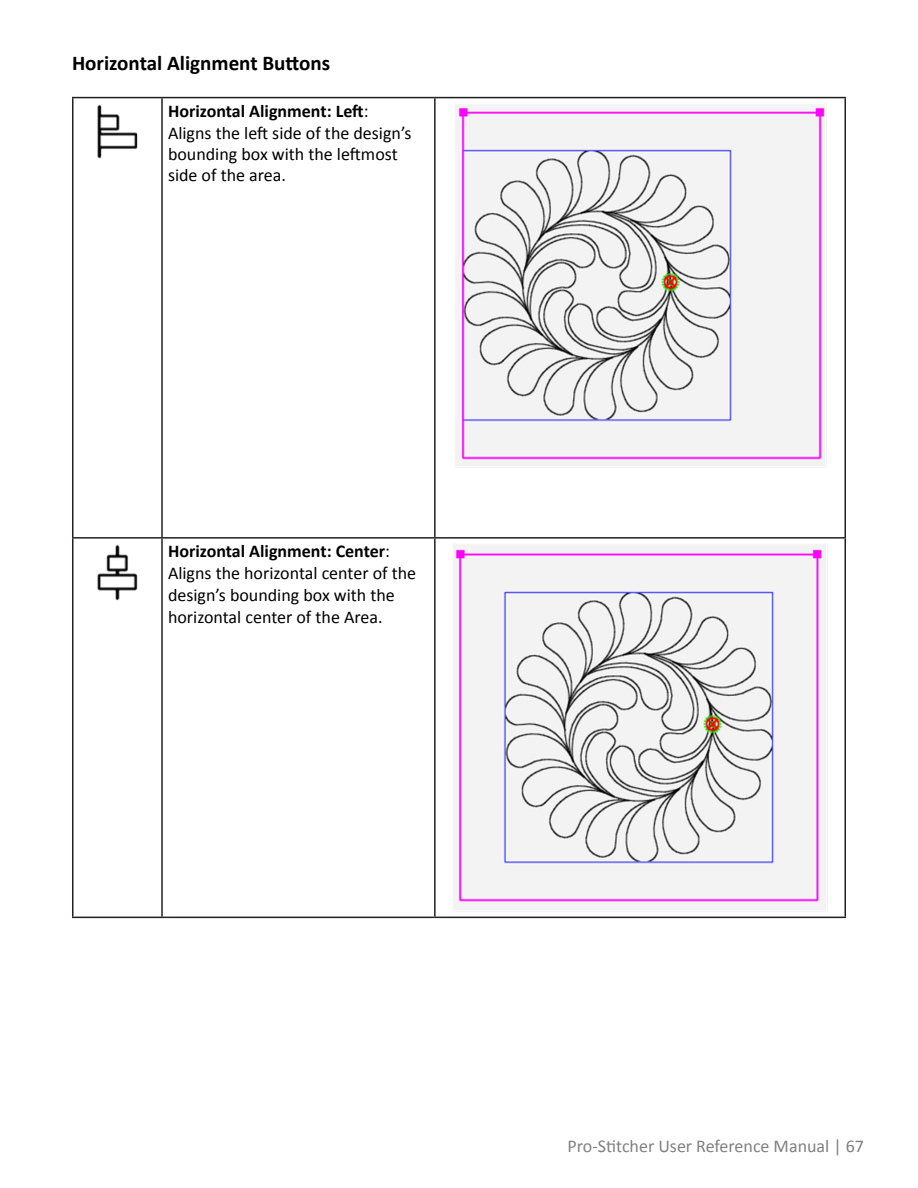
<style>
.page{position:relative;width:918px;height:1188px;background:#fff}
.page>*{position:absolute;margin:0;border:0;box-sizing:border-box;transform-origin:0 0}
.t1{font:700 21px "Calibri";color:#000}
.t2{font:18px/21.9px "Calibri";color:#000}
.t3{font:18px "Calibri";color:#808080}
.t4{font:700 18px "Calibri";color:#000}
.s1{font-weight:400}
.s2{font-weight:700}
</style>
<div class="page">
<hr style="left:72px;top:97px;width:90px;height:1px;background:#231f20">
<hr style="left:72px;top:98px;width:2px;height:439px;background:#231f20">
<hr style="left:162px;top:97px;width:273px;height:1px;background:#231f20">
<hr style="left:161px;top:98px;width:2px;height:439px;background:#231f20">
<hr style="left:435px;top:97px;width:411px;height:1px;background:#231f20">
<hr style="left:434px;top:98px;width:2px;height:439px;background:#231f20">
<hr style="left:844px;top:98px;width:2px;height:439px;background:#231f20">
<hr style="left:72px;top:537px;width:90px;height:2px;background:#231f20">
<hr style="left:72px;top:539px;width:2px;height:378px;background:#231f20">
<hr style="left:162px;top:537px;width:273px;height:2px;background:#231f20">
<hr style="left:161px;top:539px;width:2px;height:378px;background:#231f20">
<hr style="left:435px;top:537px;width:411px;height:2px;background:#231f20">
<hr style="left:434px;top:539px;width:2px;height:378px;background:#231f20">
<hr style="left:844px;top:539px;width:2px;height:378px;background:#231f20">
<hr style="left:72px;top:917px;width:90px;height:1px;background:#231f20">
<hr style="left:162px;top:917px;width:273px;height:1px;background:#231f20">
<hr style="left:435px;top:917px;width:411px;height:1px;background:#231f20">
<img style="left:97px;top:105px;width:41px;height:54px">
<img style="left:455px;top:104px;width:370px;height:362px">
<img style="left:97px;top:545px;width:41px;height:56px">
<img style="left:453px;top:544px;width:375px;height:366px">
<p class="t1" style="left:72px;top:49px;width:260px">Horizontal Alignment Buttons</p>
<p class="t4" style="left:168px;top:100px;width:202px">Horizontal Alignment: Left<span class="s1">:</span></p>
<p class="t2" style="left:168px;top:123px;width:245px;line-height:20.9px">Aligns the left side of the design’s bounding box with the leftmost side of the area.</p>
<p class="t2" style="left:168px;top:540px;width:250px"><span class="s2">Horizontal Alignment: Center</span>:<br>Aligns the horizontal center of the design’s bounding box with the horizontal center of the Area.</p>
<p class="t3" style="left:568px;top:1134px;width:298px">Pro-Stitcher User Reference Manual | 67</p>
</div>
